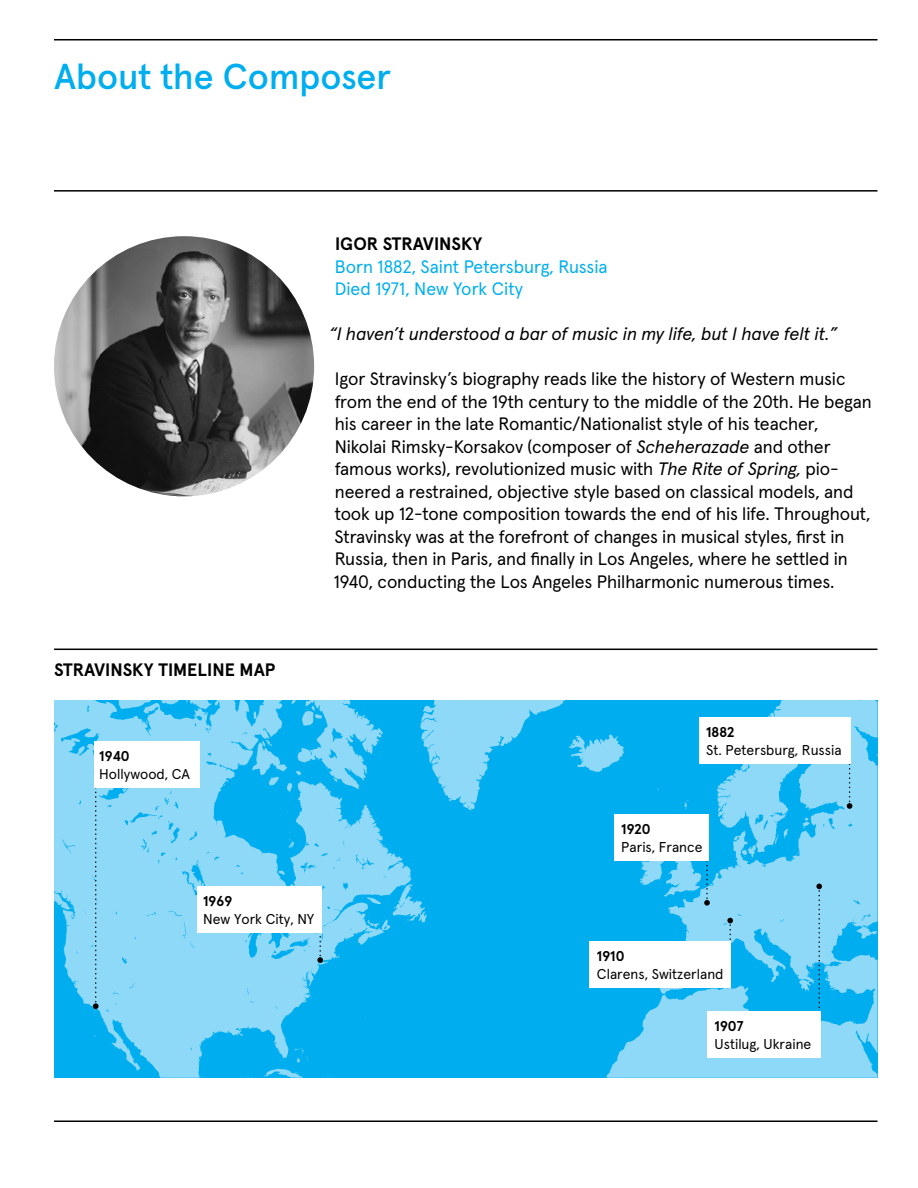
<style>
.page{position:relative;width:918px;height:1188px;background:#fff}
.page>*{position:absolute;margin:0;border:0;box-sizing:border-box;transform-origin:0 0}
.t1{font:500 36px "Apercu LA Phil";color:#00aeef}
.t2{font:18px/22.5px "Apercu LA Phil";letter-spacing:-.005em;color:#000}
.t3{font:italic 18px "Apercu LA Phil";letter-spacing:-.005em;color:#000}
.t4{font:18px/22.5px "Apercu LA Phil";color:#00aeef}
.t5{font:700 18px "Apercu LA Phil";color:#000}
.t6{font:14.25px "Apercu LA Phil";color:#000}
.t7{font:700 14.25px "Apercu LA Phil";color:#000}
.s1{font-style:italic}
</style>
<div class="page">
<hr style="left:54px;top:649px;width:824px;height:1px;background:#000">
<hr style="left:54px;top:39px;width:824px;height:1px;background:#000">
<hr style="left:54px;top:190px;width:824px;height:2px;background:#000">
<hr style="left:54px;top:1120px;width:824px;height:2px;background:#000">
<img style="left:54px;top:236px;width:260px;height:260px;border-radius:130px">
<div style="left:54px;top:700px;width:824px;height:378px;background:#00aeef"></div>
<svg style="left:607px;top:700px;width:271px;height:378px;fill:#8ed8f8"></svg>
<svg style="left:54px;top:700px;width:357px;height:378px;fill:#8ed8f8"></svg>
<svg style="left:420px;top:700px;width:204px;height:110px"></svg>
<svg style="left:252px;top:700px;width:131px;height:92px"></svg>
<svg style="left:803px;top:817px;width:7px;height:12px"></svg>
<svg style="left:775px;top:829px;width:14px;height:15px"></svg>
<svg style="left:742px;top:845px;width:14px;height:12px"></svg>
<svg style="left:721px;top:867px;width:6px;height:3px"></svg>
<svg style="left:766px;top:935px;width:4px;height:7px"></svg>
<svg style="left:684px;top:800px;width:5px;height:10px"></svg>
<svg style="left:201px;top:1040px;width:5px;height:13px"></svg>
<svg style="left:279px;top:1059px;width:7px;height:3px"></svg>
<svg style="left:264px;top:1069px;width:39px;height:9px"></svg>
<svg style="left:294px;top:1048px;width:14px;height:15px"></svg>
<svg style="left:305px;top:994px;width:6px;height:9px"></svg>
<svg style="left:54px;top:893px;width:21px;height:26px"></svg>
<svg style="left:134px;top:1058px;width:5px;height:6px"></svg>
<svg style="left:186px;top:700px;width:25px;height:9px"></svg>
<svg style="left:277px;top:1047px;width:8px;height:4px"></svg>
<svg style="left:334px;top:861px;width:12px;height:15px"></svg>
<svg style="left:235px;top:1028px;width:13px;height:5px"></svg>
<svg style="left:152px;top:847px;width:4px;height:3px"></svg>
<svg style="left:220px;top:881px;width:9px;height:5px"></svg>
<svg style="left:213px;top:864px;width:5px;height:3px"></svg>
<svg style="left:205px;top:844px;width:5px;height:8px"></svg>
<svg style="left:199px;top:777px;width:2px;height:6px"></svg>
<svg style="left:183px;top:862px;width:8px;height:10px"></svg>
<svg style="left:126px;top:954px;width:5px;height:14px"></svg>
<svg style="left:287px;top:935px;width:6px;height:5px"></svg>
<svg style="left:245px;top:932px;width:35px;height:4px"></svg>
<svg style="left:278px;top:869px;width:11px;height:6px"></svg>
<svg style="left:288px;top:839px;width:6px;height:9px"></svg>
<svg style="left:367px;top:884px;width:60px;height:46px"></svg>
<svg style="left:84px;top:750px;width:22px;height:264px;background:#87d2f2"></svg>
<svg style="left:302px;top:887px;width:38px;height:85px;background:#75cef2"></svg>
<svg style="left:640px;top:819px;width:70px;height:87px"></svg>
<svg style="left:847px;top:733px;width:5px;height:76px"></svg>
<svg style="left:727px;top:918px;width:6px;height:65px"></svg>
<svg style="left:816px;top:884px;width:6px;height:163px"></svg>
<div style="left:94px;top:741px;width:105px;height:46px;background:#fff"></div>
<div style="left:197px;top:886px;width:125px;height:46px;background:#fff"></div>
<div style="left:614px;top:815px;width:95px;height:46px;background:#fff"></div>
<div style="left:699px;top:717px;width:152px;height:47px;background:#fff"></div>
<div style="left:590px;top:942px;width:141px;height:46px;background:#fff"></div>
<div style="left:707px;top:1012px;width:113px;height:46px;background:#fff"></div>
<h1 class="t1" style="left:54px;top:48px;width:339px">About the Composer</h1>
<p class="t5" style="left:335px;top:230px;width:149px">IGOR STRAVINSKY</p>
<p class="t4" style="left:335px;top:254px;width:274px">Born 1882, Saint Petersburg, Russia<br>Died 1971, New York City</p>
<p class="t3" style="left:329px;top:320px;width:510px">“I haven’t understood a bar of music in my life, but I have felt it.”</p>
<p class="t2" style="left:334px;top:366px;width:539px">Igor Stravinsky’s biography reads like the history of Western music from the end of the 19th century to the middle of the 20th. He began his career in the late Romantic/Nationalist style of his teacher, Nikolai Rimsky-Korsakov (composer of <span class="s1">Scheherazade</span> and other famous works), revolutionized music with <span class="s1">The Rite of Spring,</span> pio&shy;neered a restrained, objective style based on classical models, and took up 12-tone composition towards the end of his life. Throughout, Stravinsky was at the forefront of changes in musical styles, first in Russia, then in Paris, and finally in Los Angeles, where he settled in 1940, conducting the Los Angeles Philharmonic numerous times.</p>
<p class="t5" style="left:54px;top:656px;width:223px">STRAVINSKY TIMELINE MAP</p>
<p class="t7" style="left:99px;top:744px;width:32px">1940</p>
<p class="t6" style="left:99px;top:763px;width:92px">Hollywood, CA</p>
<p class="t7" style="left:203px;top:890px;width:31px">1969</p>
<p class="t6" style="left:203px;top:908px;width:113px">New York City, NY</p>
<p class="t7" style="left:706px;top:721px;width:30px">1882</p>
<p class="t6" style="left:706px;top:739px;width:137px">St. Petersburg, Russia</p>
<p class="t7" style="left:621px;top:818px;width:31px">1920</p>
<p class="t6" style="left:621px;top:836px;width:83px">Paris, France</p>
<p class="t7" style="left:597px;top:945px;width:29px">1910</p>
<p class="t6" style="left:597px;top:963px;width:128px">Clarens, Switzerland</p>
<p class="t7" style="left:715px;top:1015px;width:31px">1907</p>
<p class="t6" style="left:715px;top:1033px;width:98px">Ustilug, Ukraine</p>
</div>
